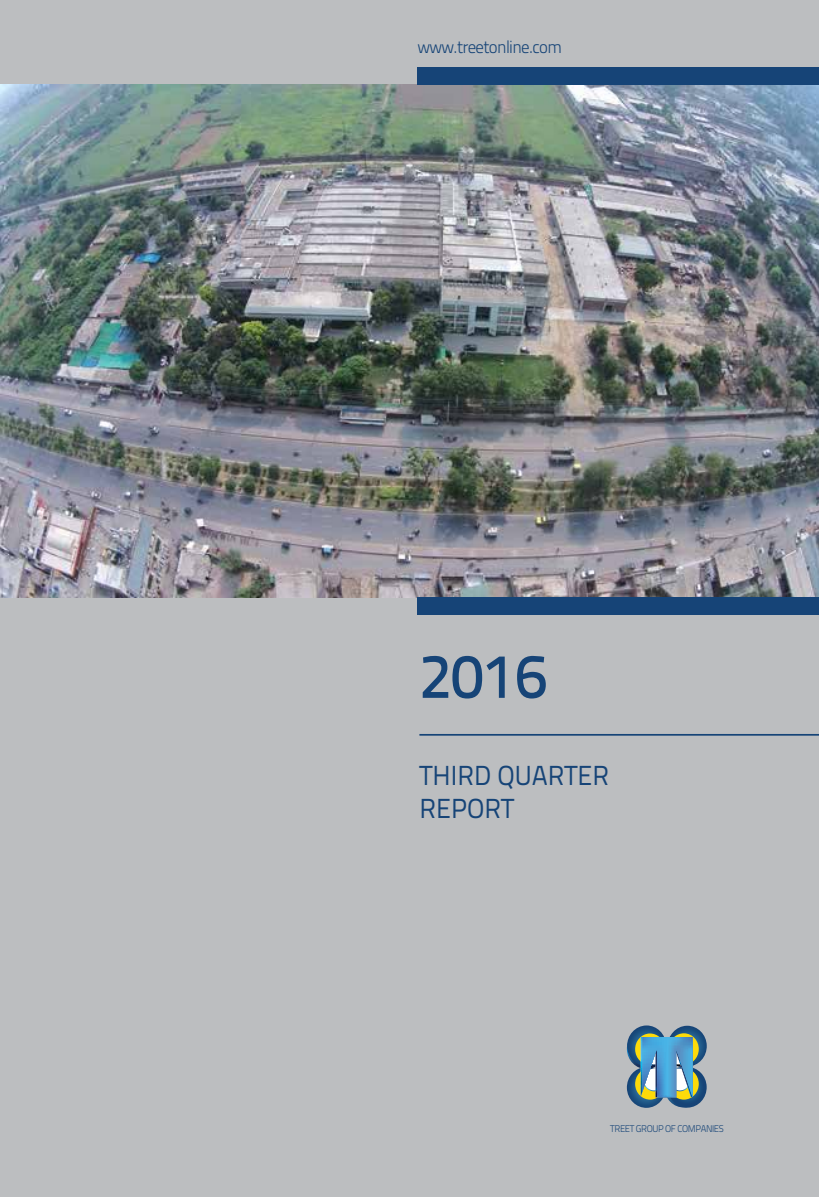
<style>
.page{position:relative;width:819px;height:1197px;background:#bcbec0}
.page>*{position:absolute;margin:0;border:0;box-sizing:border-box;transform-origin:0 0}
.t1{font:62.48px "Titillium Text 25 L 600 wt";color:#164477;scale:.96 1}
.t2{font:27.47px/32.9px "Titillium Text 25 L 400 wt";color:#164477}
.t3{font:17.5px "Titillium Text 25 L 250 wt";letter-spacing:-.04em;color:#164477;scale:.96 1}
.t4{font:9.62px "Titillium Text 25 L 250 wt";letter-spacing:-.04em;color:#164477;scale:.96 1}
</style>
<div class="page">
<svg style="left:627px;top:1025px;width:80px;height:83px;background:#6b97a3"></svg>
<img style="left:0;top:85px;width:819px;height:513px">
<hr style="left:419px;top:734px;width:400px;height:2px;background:#164477">
<div style="left:417px;top:598px;width:402px;height:17px;background:#164477"></div>
<div style="left:417px;top:68px;width:402px;height:17px;background:#164477"></div>
<h3 class="t3" style="left:417px;top:34px;width:152px">www.treetonline.com</h3>
<h1 class="t1" style="left:419px;top:629px;width:135px">2016</h1>
<h2 class="t2" style="left:419px;top:757px;width:191px">THIRD QUARTER<br>REPORT</h2>
<p class="t4" style="left:610px;top:1121px;width:120px">TREET GROUP OF COMPANIES</p>
</div>
